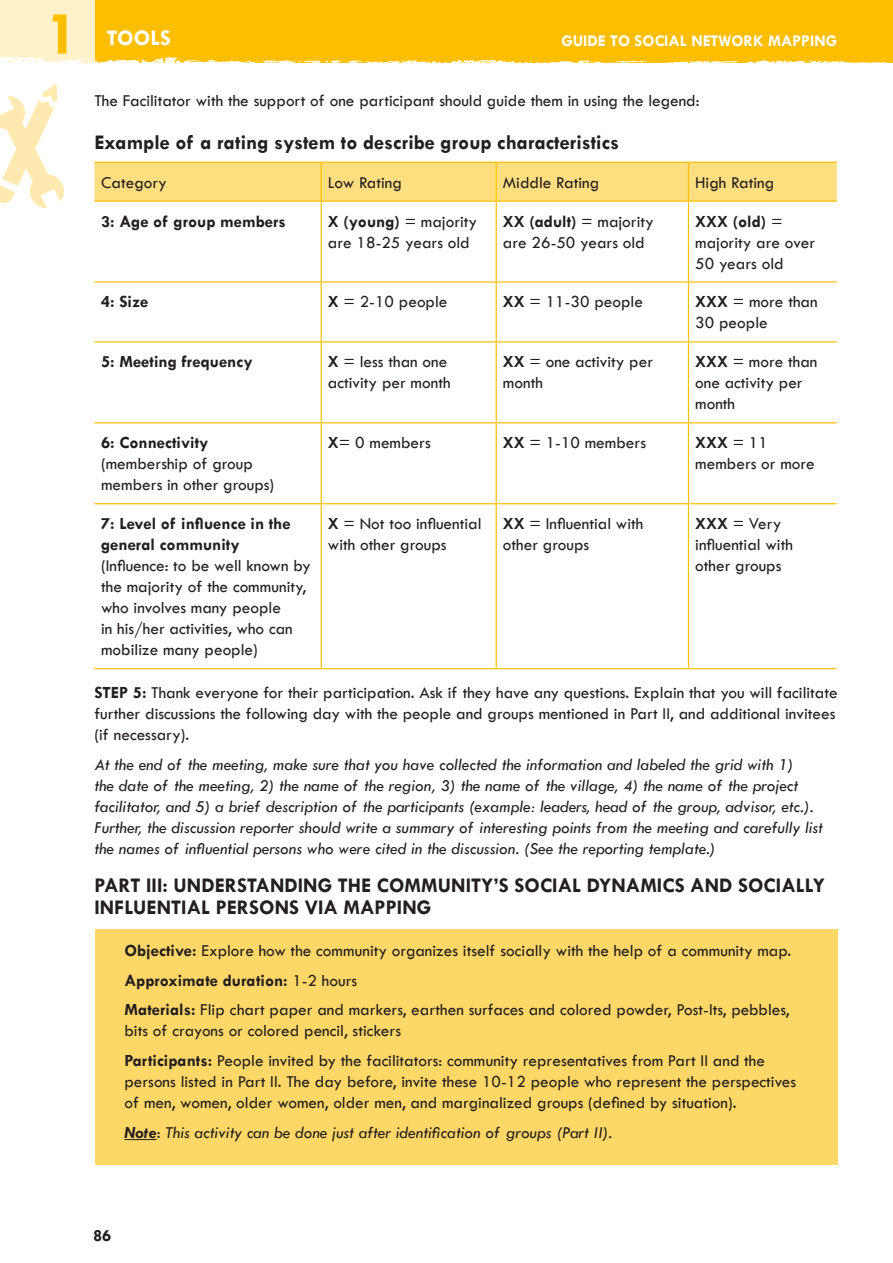
<style>
.page{position:relative;width:893px;height:1263px;background:#fff}
.page>*{position:absolute;margin:0;border:0;box-sizing:border-box;transform-origin:0 0}
.t1{font:700 63px "Tw Cen";color:#febe00}
.t2{font:700 22.5px "Tw Cen";color:#fff}
.t3{font:700 21px/22.5px "Tw Cen";color:#231f20}
.t4{font:17.25px/21px "Tw Cen";color:#231f20}
.t5{font:italic 17.25px/21px "Tw Cen";color:#231f20}
.t6{font:700 17.25px/21px "Tw Cen";color:#231f20}
.t7{font:700 16.5px "Tw Cen";color:#fff}
.s1{font-weight:700}
.s2{font-style:normal}
</style>
<div class="page">
<div style="left:0;top:0;width:893px;height:63px;background:#febe00"></div>
<div style="left:0;top:0;width:94px;height:64px;background:#fff1c9"></div>
<img style="left:0;top:51px;width:893px;height:13px">
<img style="left:0;top:83px;width:63px;height:125px">
<div style="left:95px;top:929px;width:742px;height:235px;background:#fed866"></div>
<hr style="left:124px;top:1139px;width:33px;height:1px;background:#231f20">
<div style="left:94px;top:163px;width:743px;height:38px;background:#fedf80"></div>
<svg style="left:94px;top:202px;width:743px;height:466px"></svg>
<hr style="left:94px;top:162px;width:227px;height:1px;background:#febe00">
<hr style="left:321px;top:162px;width:175px;height:1px;background:#febe00">
<hr style="left:321px;top:163px;width:1px;height:38px;background:#febe00">
<hr style="left:496px;top:162px;width:192px;height:1px;background:#febe00">
<hr style="left:496px;top:163px;width:1px;height:38px;background:#febe00">
<hr style="left:688px;top:162px;width:149px;height:1px;background:#febe00">
<hr style="left:688px;top:163px;width:1px;height:38px;background:#febe00">
<hr style="left:94px;top:201px;width:227px;height:1px;background:#febe00">
<hr style="left:321px;top:201px;width:175px;height:1px;background:#febe00">
<hr style="left:321px;top:202px;width:1px;height:79px;background:#febe00">
<hr style="left:496px;top:201px;width:192px;height:1px;background:#febe00">
<hr style="left:496px;top:202px;width:1px;height:79px;background:#febe00">
<hr style="left:688px;top:201px;width:149px;height:1px;background:#febe00">
<hr style="left:688px;top:202px;width:1px;height:79px;background:#febe00">
<hr style="left:94px;top:281px;width:227px;height:2px;background:#febe00">
<hr style="left:321px;top:281px;width:175px;height:2px;background:#febe00">
<hr style="left:321px;top:283px;width:1px;height:58px;background:#febe00">
<hr style="left:496px;top:281px;width:192px;height:2px;background:#febe00">
<hr style="left:496px;top:283px;width:1px;height:58px;background:#febe00">
<hr style="left:688px;top:281px;width:149px;height:2px;background:#febe00">
<hr style="left:688px;top:283px;width:1px;height:58px;background:#febe00">
<hr style="left:94px;top:341px;width:227px;height:1px;background:#febe00">
<hr style="left:321px;top:341px;width:175px;height:1px;background:#febe00">
<hr style="left:321px;top:342px;width:1px;height:80px;background:#febe00">
<hr style="left:496px;top:341px;width:192px;height:1px;background:#febe00">
<hr style="left:496px;top:342px;width:1px;height:80px;background:#febe00">
<hr style="left:688px;top:341px;width:149px;height:1px;background:#febe00">
<hr style="left:688px;top:342px;width:1px;height:80px;background:#febe00">
<hr style="left:94px;top:422px;width:227px;height:1px;background:#febe00">
<hr style="left:321px;top:422px;width:175px;height:1px;background:#febe00">
<hr style="left:321px;top:423px;width:1px;height:80px;background:#febe00">
<hr style="left:496px;top:422px;width:192px;height:1px;background:#febe00">
<hr style="left:496px;top:423px;width:1px;height:80px;background:#febe00">
<hr style="left:688px;top:422px;width:149px;height:1px;background:#febe00">
<hr style="left:688px;top:423px;width:1px;height:80px;background:#febe00">
<hr style="left:94px;top:503px;width:227px;height:1px;background:#febe00">
<hr style="left:321px;top:503px;width:175px;height:1px;background:#febe00">
<hr style="left:321px;top:504px;width:1px;height:164px;background:#febe00">
<hr style="left:496px;top:503px;width:192px;height:1px;background:#febe00">
<hr style="left:496px;top:504px;width:1px;height:164px;background:#febe00">
<hr style="left:688px;top:503px;width:149px;height:1px;background:#febe00">
<hr style="left:688px;top:504px;width:1px;height:164px;background:#febe00">
<hr style="left:94px;top:668px;width:227px;height:1px;background:#febe00">
<hr style="left:321px;top:668px;width:175px;height:1px;background:#febe00">
<hr style="left:496px;top:668px;width:192px;height:1px;background:#febe00">
<hr style="left:688px;top:668px;width:149px;height:1px;background:#febe00">
<h1 class="t1" style="left:46px;top:-4px;width:35px">1</h1>
<h2 class="t2" style="left:107px;top:24px;width:66px">TOOLS</h2>
<p class="t7" style="left:561px;top:31px;width:277px">GUIDE TO SOCIAL NETWORK MAPPING</p>
<p class="t4" style="left:94px;top:90px;width:607px">The Facilitator with the support of one participant should guide them in using the legend:</p>
<p class="t3" style="left:94px;top:130px;width:526px">Example of a rating system to describe group characteristics</p>
<p class="t4" style="left:101px;top:172px;width:67px">Category</p>
<p class="t4" style="left:328px;top:172px;width:75px">Low Rating</p>
<p class="t4" style="left:503px;top:172px;width:98px">Middle Rating</p>
<p class="t4" style="left:695px;top:172px;width:81px">High Rating</p>
<p class="t6" style="left:101px;top:210px;width:186px">3: Age of group members</p>
<p class="t4" style="left:328px;top:210px;width:151px"><span class="s1">X (young)</span> = majority are 18-25 years old</p>
<p class="t4" style="left:503px;top:210px;width:152px"><span class="s1">XX (adult)</span> = majority are 26-50 years old</p>
<p class="t4" style="left:695px;top:210px;width:121px"><span class="s1">XXX (old)</span> = majority are over<br>50 years old</p>
<p class="t6" style="left:101px;top:291px;width:49px">4: Size</p>
<p class="t4" style="left:328px;top:291px;width:121px"><span class="s1">X</span> = 2-10 people</p>
<p class="t4" style="left:503px;top:291px;width:142px"><span class="s1">XX</span> = 11-30 people</p>
<p class="t4" style="left:695px;top:291px;width:124px"><span class="s1">XXX</span> = more than<br>30 people</p>
<p class="t6" style="left:101px;top:351px;width:153px">5: Meeting frequency</p>
<p class="t4" style="left:328px;top:351px;width:124px"><span class="s1">X</span> = less than one activity per month</p>
<p class="t4" style="left:503px;top:351px;width:152px"><span class="s1">XX</span> = one activity per month</p>
<p class="t4" style="left:695px;top:351px;width:124px"><span class="s1">XXX</span> = more than one activity per month</p>
<p class="t6" style="left:101px;top:432px;width:109px">6: Connectivity</p>
<p class="t4" style="left:101px;top:453px;width:175px">(membership of group members in other groups)</p>
<p class="t4" style="left:328px;top:432px;width:104px"><span class="s1">X</span>= 0 members</p>
<p class="t4" style="left:503px;top:432px;width:145px"><span class="s1">XX</span> = 1-10 members</p>
<p class="t4" style="left:695px;top:432px;width:121px"><span class="s1">XXX</span> = 11 members or more</p>
<p class="t6" style="left:101px;top:513px;width:191px">7: Level of influence in the general community</p>
<p class="t4" style="left:101px;top:555px;width:211px">(Influence: to be well known by the majority of the community, who involves many people<br>in his/her activities, who can mobilize many people)</p>
<p class="t4" style="left:328px;top:513px;width:155px"><span class="s1">X</span> = Not too influential with other groups</p>
<p class="t4" style="left:503px;top:513px;width:142px"><span class="s1">XX</span> = Influential with other groups</p>
<p class="t4" style="left:695px;top:513px;width:99px"><span class="s1">XXX</span> = Very influential with other groups</p>
<p class="t4" style="left:94px;top:682px;width:745px"><span class="s1">STEP 5:</span> Thank everyone for their participation. Ask if they have any questions. Explain that you will facilitate further discussions the following day with the people and groups mentioned in Part II, and additional invitees (if necessary).</p>
<p class="t5" style="left:94px;top:753px;width:730px">At the end of the meeting, make sure that you have collected the information and labeled the grid with 1)<br>the date of the meeting, 2) the name of the region, 3) the name of the village, 4) the name of the project facilitator, and 5) a brief description of the participants (example: leaders, head of the group, advisor, etc.).<br>Further, the discussion reporter should write a summary of interesting points from the meeting and carefully list the names of influential persons who were cited in the discussion. (See the reporting template.)</p>
<p class="t3" style="left:94px;top:873px;width:732px">PART III: UNDERSTANDING THE COMMUNITY’S SOCIAL DYNAMICS AND SOCIALLY<br>INFLUENTIAL PERSONS VIA MAPPING</p>
<p class="t4" style="left:124px;top:935px;width:668px;line-height:29.8px"><span class="s1">Objective:</span> Explore how the community organizes itself socially with the help of a community map.<br><span class="s1">Approximate duration:</span> 1-2 hours<br><span class="s1">Materials:</span> Flip chart paper and markers, earthen surfaces and colored powder, Post-Its, pebbles,</p>
<p class="t4" style="left:124px;top:1016px;width:642px;line-height:29.8px">bits of crayons or colored pencil, stickers<br><span class="s1">Participants:</span> People invited by the facilitators: community representatives from Part II and the</p>
<p class="t4" style="left:124px;top:1071px;width:673px">persons listed in Part II. The day before, invite these 10-12 people who represent the perspectives of men, women, older women, older men, and marginalized groups (defined by situation).</p>
<p class="t5" style="left:124px;top:1122px;width:489px"><span class="s1">Note</span><span class="s2">:</span> This activity can be done just after identification of groups (Part II).</p>
<p class="t6" style="left:93px;top:1225px;width:20px">86</p>
</div>
